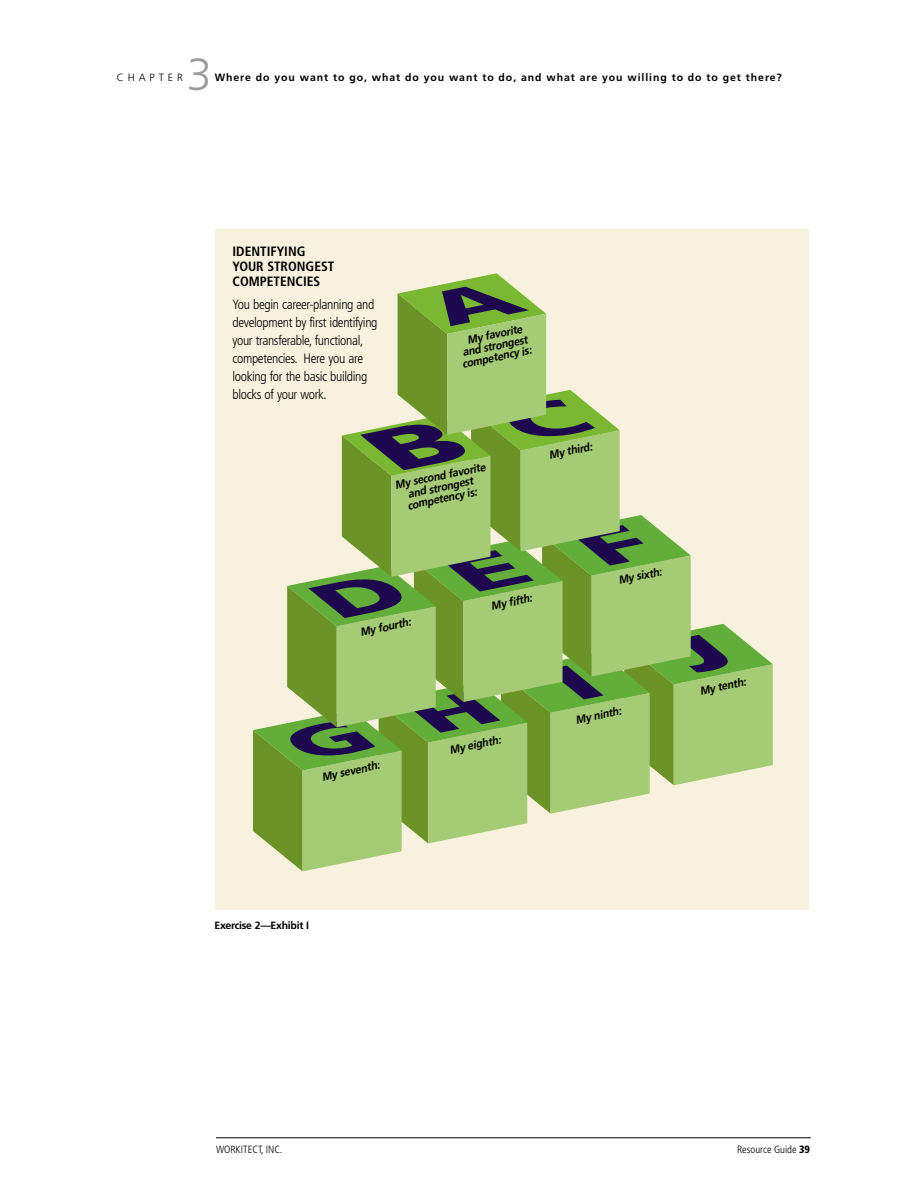
<style>
.page{position:relative;width:918px;height:1188px;background:#fff}
.page>*{position:absolute;margin:0;border:0;box-sizing:border-box;transform-origin:0 0}
.t1{font:300 45px "Frutiger";color:#9b9b9c}
.t2{font:300 condensed 13.5px/18px "Frutiger";letter-spacing:-.025em;color:#000}
.t3{font:700 condensed 13.5px/15px "Frutiger";color:#000}
.t4{font:italic 700 11.25px/11.2px "Frutiger";color:#000;text-align:center;scale:.94 1}
.t5{font:700 10.5px "Frutiger";letter-spacing:.09em;color:#000}
.t6{font:300 condensed 10.5px "Frutiger";color:#000}
.t7{font:700 10.5px "Frutiger";letter-spacing:-.025em;color:#000}
.t8{font:300 10.5px "Frutiger";letter-spacing:.37em;color:#000}
.s1{font-weight:900}
</style>
<div class="page">
<hr style="left:216px;top:1137px;width:595px;height:1px;background:#000">
<div style="left:215px;top:229px;width:594px;height:681px;background:#f8f1dd"></div>
<svg style="left:253px;top:273px;width:520px;height:598px"></svg>
<h1 class="t1" style="left:187px;top:49px;width:27px">3</h1>
<p class="t5" style="left:215px;top:72px;width:569px">Where do you want to go, what do you want to do, and what are you willing to do to get there?</p>
<p class="t8" style="left:117px;top:72px;width:67px">CHAPTER</p>
<p class="t3" style="left:232px;top:244px;width:103px">IDENTIFYING<br>YOUR STRONGEST<br>COMPETENCIES</p>
<p class="t2" style="left:232px;top:295px;width:147px">You begin career-planning and development by first identifying your transferable, functional, competencies. Here you are looking for the basic building blocks of your work.</p>
<p class="t4" style="left:456px;top:337px;width:77px;rotate:-12deg">My favorite and strongest competency is:</p>
<p class="t4" style="left:394px;top:480px;width:100px;rotate:-12deg">My second favorite and strongest competency is:</p>
<p class="t4" style="left:548px;top:450px;width:48px;rotate:-12deg">My third:</p>
<p class="t4" style="left:359px;top:627px;width:56px;rotate:-12deg">My fourth:</p>
<p class="t4" style="left:490px;top:601px;width:46px;rotate:-12deg">My fifth:</p>
<p class="t4" style="left:617px;top:575px;width:48px;rotate:-12deg">My sixth:</p>
<p class="t4" style="left:321px;top:771px;width:64px;rotate:-12deg">My seventh:</p>
<p class="t4" style="left:449px;top:744px;width:57px;rotate:-12deg">My eighth:</p>
<p class="t4" style="left:574px;top:714px;width:51px;rotate:-12deg">My ninth:</p>
<p class="t4" style="left:699px;top:685px;width:52px;rotate:-12deg">My tenth:</p>
<p class="t7" style="left:214px;top:919px;width:96px">Exercise 2—Exhibit I</p>
<p class="t6" style="left:216px;top:1144px;width:68px">WORKITECT, INC.</p>
<p class="t6" style="left:737px;top:1144px;width:74px">Resource Guide <span class="s1">39</span></p>
</div>
